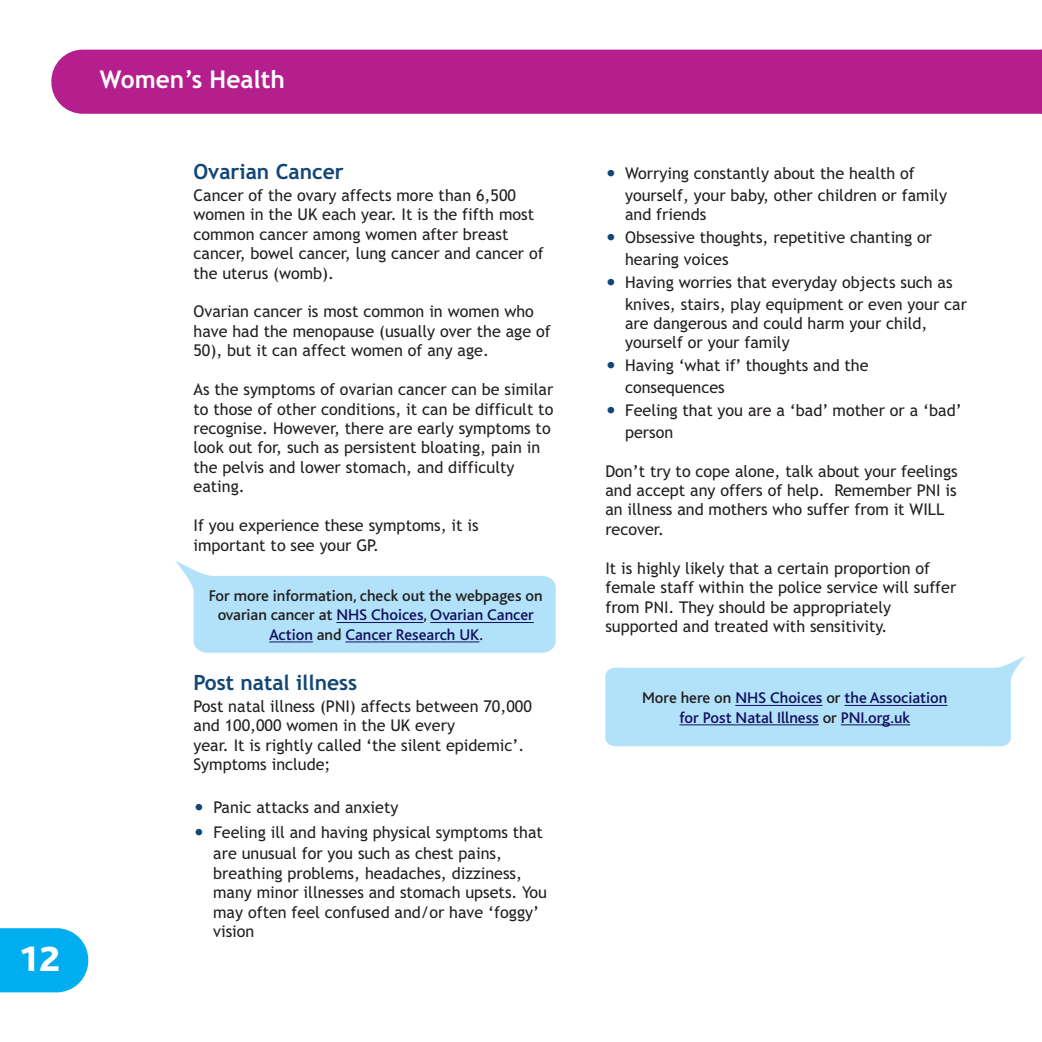
<style>
.page{position:relative;width:1042px;height:1042px;background:#fff}
.page>*{position:absolute;margin:0;border:0;box-sizing:border-box;transform-origin:0 0}
.t1{font:800 36.75px "Bliss";color:#fff}
.t2{font:700 24.5px "Trebuchet MS";color:#fff}
.t3{font:700 21px "Trebuchet MS";color:#124775}
.t4{font:16.1px/19.4px "Trebuchet MS";color:#231f20}
.t5{font:500 16.1px/19.4px "Bliss";color:#231f20;text-align:center}
.t6{font:500 16.1px/19.4px "Bliss";color:#12105f;text-align:center}
.s1{color:#12105f}
.s2{font-weight:700;font-size:21px;color:#124775}
.s3{color:#231f20}
</style>
<div class="page">
<svg style="left:0;top:928px;width:88px;height:64px;background:#13b4f0"></svg>
<div style="left:51px;top:50px;width:991px;height:64px;background:#b41e8d"></div>
<svg style="left:175px;top:560px;width:381px;height:93px"></svg>
<hr style="left:336px;top:622px;width:87px;height:1px;background:#12105f">
<hr style="left:430px;top:622px;width:104px;height:1px;background:#12105f">
<hr style="left:269px;top:641px;width:44px;height:1px;background:#12105f">
<hr style="left:345px;top:641px;width:134px;height:1px;background:#12105f">
<svg style="left:605px;top:656px;width:420px;height:90px;background:#bce6f9"></svg>
<hr style="left:735px;top:705px;width:87px;height:1px;background:#12105f">
<hr style="left:844px;top:705px;width:103px;height:1px;background:#12105f">
<hr style="left:679px;top:724px;width:140px;height:1px;background:#12105f">
<hr style="left:841px;top:724px;width:69px;height:1px;background:#12105f">
<h1 class="t1" style="left:19px;top:946px;width:43px">12</h1>
<h2 class="t2" style="left:100px;top:65px;width:187px">Women’s Health</h2>
<h3 class="t3" style="left:193px;top:160px;width:152px">Ovarian Cancer</h3>
<p class="t4" style="left:193px;top:186px;width:352px">Cancer of the ovary affects more than 6,500 women in the UK each year. It is the fifth most common cancer among women after breast cancer, bowel cancer, lung cancer and cancer of the uterus (womb).</p>
<p class="t4" style="left:193px;top:302px;width:359px">Ovarian cancer is most common in women who have had the menopause (usually over the age of<br>50), but it can affect women of any age.</p>
<p class="t4" style="left:193px;top:380px;width:361px">As the symptoms of ovarian cancer can be similar to those of other conditions, it can be difficult to recognise. However, there are early symptoms to look out for, such as persistent bloating, pain in the pelvis and lower stomach, and difficulty eating.</p>
<p class="t4" style="left:193px;top:516px;width:287px">If you experience these symptoms, it is important to see your GP.</p>
<p class="t5" style="left:209px;top:587px;width:335px">For more information, check out the webpages on ovarian cancer at <span class="s1">NHS Choices</span>, <span class="s1">Ovarian Cancer<br>Action</span> and <span class="s1">Cancer Research UK</span>.</p>
<h3 class="t3" style="left:193px;top:670px;width:165px">Post natal illness</h3>
<p class="t4" style="left:193px;top:696px;width:340px">Post natal illness (PNI) affects between 70,000 and 100,000 women in the UK every<br>year. It is rightly called ‘the silent epidemic’.<br>Symptoms include;</p>
<p class="t4" style="left:193px;top:797px;width:206px"><span class="s2">•</span> Panic attacks and anxiety</p>
<p class="t4" style="left:213px;top:821px;width:331px;line-height:21.7px;text-indent:-20px"><span class="s2">•</span> Feeling ill and having physical symptoms that are unusual for you such as chest pains,</p>
<p class="t4" style="left:213px;top:863px;width:335px">breathing problems, headaches, dizziness, many minor illnesses and stomach upsets. You may often feel confused and/or have ‘foggy’ vision</p>
<p class="t4" style="left:625px;top:163px;width:323px;line-height:21.7px;text-indent:-20px"><span class="s2">•</span> Worrying constantly about the health of yourself, your baby, other children or family</p>
<p class="t4" style="left:625px;top:205px;width:83px">and friends</p>
<p class="t4" style="left:625px;top:227px;width:309px;line-height:21.7px;text-indent:-20px"><span class="s2">•</span> Obsessive thoughts, repetitive chanting or hearing voices</p>
<p class="t4" style="left:625px;top:271px;width:343px;line-height:21.7px;text-indent:-20px"><span class="s2">•</span> Having worries that everyday objects such as knives, stairs, play equipment or even your car</p>
<p class="t4" style="left:625px;top:314px;width:304px">are dangerous and could harm your child, yourself or your family</p>
<p class="t4" style="left:625px;top:355px;width:245px;line-height:21.7px;text-indent:-20px"><span class="s2">•</span> Having ‘what if’ thoughts and the consequences</p>
<p class="t4" style="left:625px;top:400px;width:338px;line-height:21.7px;text-indent:-20px"><span class="s2">•</span> Feeling that you are a ‘bad’ mother or a ‘bad’ person</p>
<p class="t4" style="left:605px;top:461px;width:354px">Don’t try to cope alone, talk about your feelings and accept any offers of help. Remember PNI is an illness and mothers who suffer from it WILL recover.</p>
<p class="t4" style="left:605px;top:558px;width:353px">It is highly likely that a certain proportion of female staff within the police service will suffer from PNI. They should be appropriately supported and treated with sensitivity.</p>
<p class="t6" style="left:642px;top:690px;width:307px"><span class="s3">More here on</span> NHS Choices <span class="s3">or</span> the Association for Post Natal Illness <span class="s3">or</span> PNI.org.uk</p>
</div>
